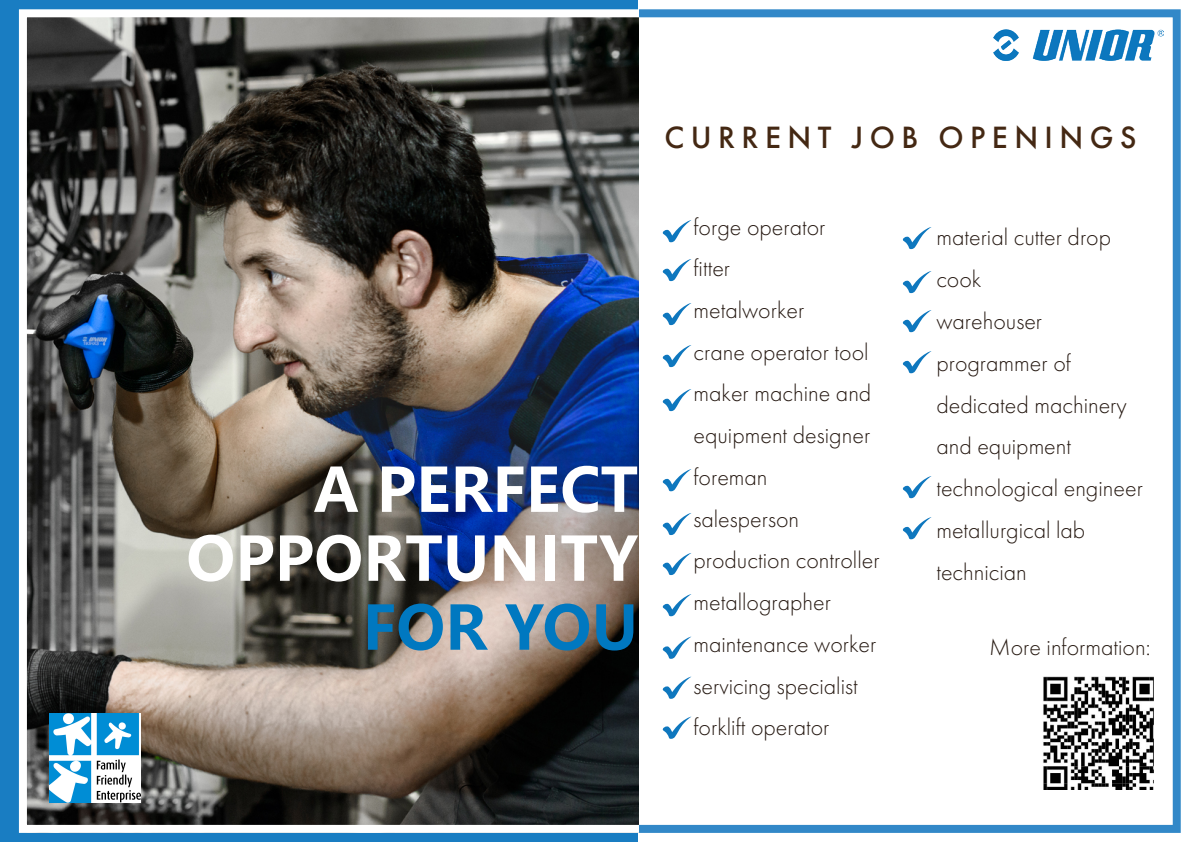
<style>
.page{position:relative;width:1191px;height:842px;background:#fff}
.page>*{position:absolute;margin:0;border:0;box-sizing:border-box;transform-origin:0 0}
.t1{font:700 60px/69px "Microsoft Ya Hei UI";color:#fff;text-align:right}
.t2{font:700 60px "Microsoft Ya Hei UI";color:#0078c0}
.t3{font:500 32px "Futura PT";letter-spacing:.2em;color:#442813}
.t4{font:300 24px/41.8px "Futura PT";color:#241710}
.t5{font:300 24px "Futura PT";color:#261911}
</style>
<div class="page">
<div style="left:0;top:0;width:637px;height:842px;background:#197dc2"></div>
<img style="left:19px;top:9px;width:1162px;height:824px">
<svg style="left:639px;top:9px;width:541px;height:824px"></svg>
<img style="left:993px;top:30px;width:170px;height:30px">
<img style="left:50px;top:713px;width:90px;height:89px">
<svg style="left:661px;top:220px;width:31px;height:23px"></svg>
<svg style="left:661px;top:389px;width:31px;height:23px"></svg>
<svg style="left:661px;top:469px;width:31px;height:23px"></svg>
<svg style="left:661px;top:512px;width:31px;height:24px"></svg>
<svg style="left:661px;top:594px;width:31px;height:23px"></svg>
<svg style="left:661px;top:636px;width:31px;height:23px"></svg>
<svg style="left:661px;top:259px;width:31px;height:23px"></svg>
<svg style="left:661px;top:303px;width:31px;height:23px"></svg>
<svg style="left:661px;top:345px;width:31px;height:23px"></svg>
<svg style="left:661px;top:552px;width:31px;height:24px"></svg>
<svg style="left:661px;top:676px;width:31px;height:23px"></svg>
<svg style="left:661px;top:716px;width:31px;height:23px"></svg>
<svg style="left:901px;top:271px;width:31px;height:23px"></svg>
<svg style="left:901px;top:310px;width:31px;height:23px"></svg>
<svg style="left:901px;top:351px;width:31px;height:23px"></svg>
<svg style="left:860px;top:153px;width:106px;height:97px"></svg>
<svg style="left:901px;top:476px;width:31px;height:23px"></svg>
<svg style="left:901px;top:517px;width:31px;height:23px"></svg>
<img style="left:1042px;top:677px;width:111px;height:113px">
<h1 class="t1" style="left:186px;top:453px;width:453px">A PERFECT<br>OPPORTUNITY</h1>
<h1 class="t2" style="left:363px;top:586px;width:277px">FOR YOU</h1>
<h2 class="t3" style="left:664px;top:118px;width:473px">CURRENT JOB OPENINGS</h2>
<p class="t4" style="left:693px;top:206px;width:188px">forge operator<br>fitter<br>metalworker<br>crane operator tool maker machine and equipment designer foreman<br>salesperson production controller metallographer maintenance worker servicing specialist forklift operator</p>
<p class="t4" style="left:936px;top:216px;width:208px">material cutter drop cook<br>warehouser programmer of dedicated machinery and equipment technological engineer metallurgical lab technician</p>
<p class="t5" style="left:989px;top:633px;width:163px">More information:</p>
</div>
